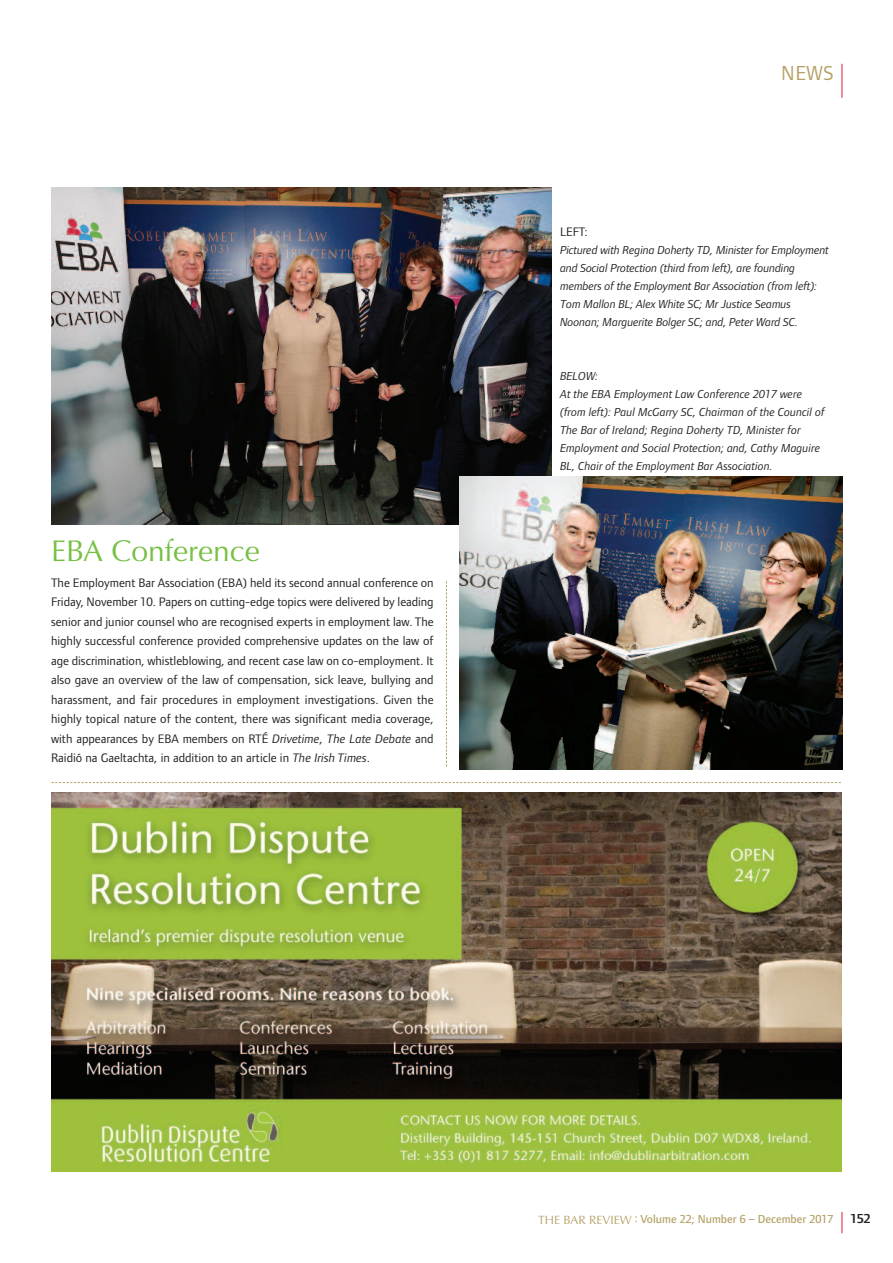
<style>
.page{position:relative;width:893px;height:1263px;background:#fff}
.page>*{position:absolute;margin:0;border:0;box-sizing:border-box;transform-origin:0 0}
.t1{font:30px "Optima";color:#76c043}
.t2{font:21px "Foundry Form Sans";color:#b5a267}
.t3{font:600 13.5px "Foundry Form Sans";color:#231f20}
.t4{font:12.75px/19.5px "Foundry Form Sans";color:#231f20;text-align:justify}
.t5{font:italic 12px/18px "Foundry Form Sans";letter-spacing:-.01em;color:#231f20}
.t6{font:500 12px "Foundry Form Sans";color:#b5a267}
.s1{font-style:italic}
.s2{font-family:"Optima";font-weight:400}
</style>
<div class="page">
<svg style="left:446px;top:581px;width:1px;height:186px"></svg>
<hr style="left:842px;top:64px;width:1px;height:34px;background:#d81e35">
<svg style="left:842px;top:1212px;width:1px;height:21px"></svg>
<img style="left:51px;top:793px;width:791px;height:379px">
<svg style="left:51px;top:782px;width:790px;height:1px"></svg>
<img style="left:51px;top:187px;width:500px;height:337px">
<img style="left:459px;top:477px;width:384px;height:292px">
<h1 class="t1" style="left:51px;top:533px;width:210px">EBA Conference</h1>
<p class="t4" style="left:51px;top:574px;width:384px">The Employment Bar Association (EBA) held its second annual conference on Friday, November 10. Papers on cutting-edge topics were delivered by leading senior and junior counsel who are recognised experts in employment law. The highly successful conference provided comprehensive updates on the law of age discrimination, whistleblowing, and recent case law on co-employment. It also gave an overview of the law of compensation, sick leave, bullying and harassment, and fair procedures in employment investigations. Given the highly topical nature of the content, there was significant media coverage, with appearances by EBA members on RTÉ <span class="s1">Drivetime</span>, <span class="s1">The Late Debate</span> and Raidió na Gaeltachta, in addition to an article in <span class="s1">The Irish Times</span>.</p>
<h2 class="t2" style="left:781px;top:65px;width:54px">NEWS</h2>
<p class="t4" style="left:560px;top:223px;width:29px">LEFT:</p>
<p class="t5" style="left:560px;top:241px;width:270px">Pictured with Regina Doherty TD, Minister for Employment and Social Protection (third from left), are founding members of the Employment Bar Association (from left):<br>Tom Mallon BL; Alex White SC; Mr Justice Seamus Noonan; Marguerite Bolger SC; and, Peter Ward SC.</p>
<p class="t5" style="left:560px;top:367px;width:266px">BELOW:<br>At the EBA Employment Law Conference 2017 were (from left): Paul McGarry SC, Chairman of the Council of The Bar of Ireland; Regina Doherty TD, Minister for Employment and Social Protection; and, Cathy Maguire BL, Chair of the Employment Bar Association.</p>
<p class="t6" style="left:538px;top:1214px;width:297px"><span class="s2">THE BAR REVIEW</span> : Volume 22; Number 6 – December 2017</p>
<p class="t3" style="left:850px;top:1213px;width:22px">152</p>
</div>
